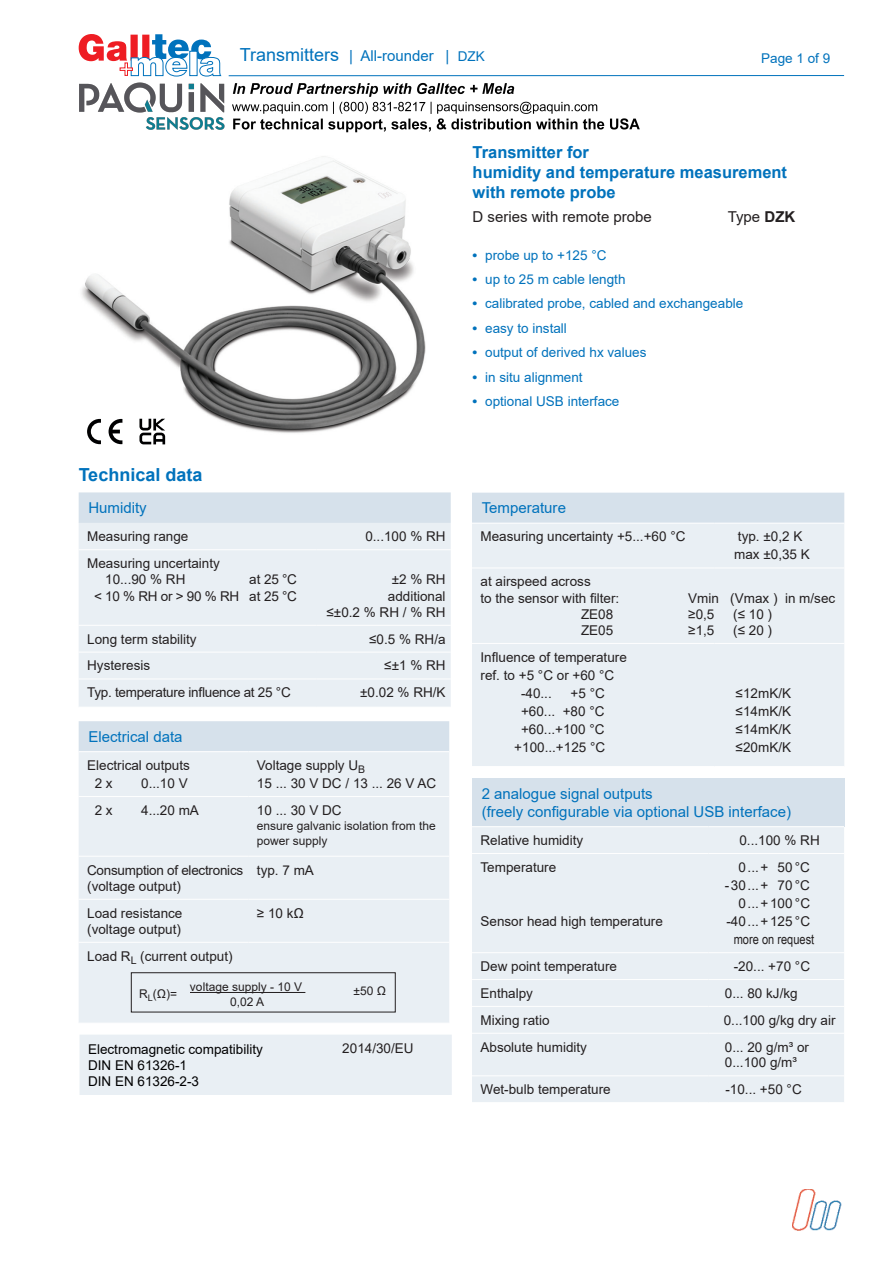
<style>
.page{position:relative;width:893px;height:1263px;background:#fff}
.page>*{position:absolute;margin:0;border:0;box-sizing:border-box;transform-origin:0 0}
.t1{font:700 18px "Arial";color:#0072bc}
.t2{font:700 16.5px/19.8px "Arial";color:#0072bc}
.t3{font:15px/18px "Arial";color:#0072bc}
.t4{font:15px "Arial";color:#231f20}
.t5{font:13.5px/18px "Arial";color:#231f20}
.t6{font:13.5px "Arial";color:#0072bc}
.t7{font:13.5px/16.2px "Arial";letter-spacing:-.02em;color:#231f20;text-align:right}
.t8{font:13.5px/16.2px "Arial";color:#000001}
.t9{font:13.5px "Arial Narrow";color:#231f20}
.t10{font:12px/15px "Arial";color:#231f20}
.s1{font-size:18px}
.s2{font-size:13.5px}
.s3{font-weight:700}
</style>
<div class="page">
<svg style="left:79px;top:34px;width:143px;height:43px"></svg>
<hr style="left:229px;top:75px;width:615px;height:1px;background:#0072bc">
<img style="left:792px;top:1189px;width:50px;height:42px">
<img style="left:81px;top:156px;width:345px;height:286px">
<svg style="left:87px;top:419px;width:14px;height:25px"></svg>
<svg style="left:109px;top:419px;width:13px;height:25px"></svg>
<svg style="left:139px;top:419px;width:26px;height:25px"></svg>
<div style="left:79px;top:492px;width:372px;height:31px;background:#d6e1eb"></div>
<div style="left:79px;top:523px;width:372px;height:184px;background:#e9eff4"></div>
<hr style="left:79px;top:549px;width:238px;height:1px;background:#fff">
<hr style="left:317px;top:549px;width:134px;height:1px;background:#fff">
<hr style="left:79px;top:625px;width:238px;height:1px;background:#fff">
<hr style="left:317px;top:625px;width:134px;height:1px;background:#fff">
<hr style="left:79px;top:652px;width:238px;height:1px;background:#fff">
<hr style="left:317px;top:652px;width:134px;height:1px;background:#fff">
<hr style="left:79px;top:678px;width:238px;height:1px;background:#fff">
<hr style="left:317px;top:678px;width:134px;height:1px;background:#fff">
<div style="left:79px;top:721px;width:370px;height:30px;background:#d6e1eb"></div>
<div style="left:79px;top:752px;width:370px;height:271px;background:#e9eff4"></div>
<hr style="left:79px;top:796px;width:169px;height:1px;background:#fff">
<hr style="left:248px;top:796px;width:201px;height:1px;background:#fff">
<hr style="left:79px;top:856px;width:169px;height:1px;background:#fff">
<hr style="left:248px;top:856px;width:201px;height:1px;background:#fff">
<hr style="left:79px;top:899px;width:169px;height:1px;background:#fff">
<hr style="left:248px;top:899px;width:201px;height:1px;background:#fff">
<hr style="left:79px;top:942px;width:169px;height:1px;background:#fff">
<hr style="left:248px;top:942px;width:201px;height:1px;background:#fff">
<div style="left:472px;top:493px;width:372px;height:30px;background:#d6e1eb"></div>
<div style="left:472px;top:524px;width:372px;height:242px;background:#e9eff4"></div>
<hr style="left:472px;top:568px;width:242px;height:1px;background:#fff">
<hr style="left:714px;top:568px;width:130px;height:1px;background:#fff">
<hr style="left:472px;top:643px;width:242px;height:1px;background:#fff">
<hr style="left:714px;top:643px;width:130px;height:1px;background:#fff">
<div style="left:472px;top:778px;width:372px;height:49px;background:#d6e1eb"></div>
<div style="left:472px;top:827px;width:372px;height:275px;background:#e9eff4"></div>
<hr style="left:472px;top:1006px;width:236px;height:1px;background:#fff">
<hr style="left:708px;top:1006px;width:136px;height:1px;background:#fff">
<hr style="left:472px;top:1033px;width:236px;height:1px;background:#fff">
<hr style="left:708px;top:1033px;width:136px;height:1px;background:#fff">
<hr style="left:472px;top:1075px;width:236px;height:1px;background:#fff">
<hr style="left:708px;top:1075px;width:136px;height:1px;background:#fff">
<hr style="left:472px;top:853px;width:236px;height:1px;background:#fff">
<hr style="left:708px;top:853px;width:136px;height:1px;background:#fff">
<hr style="left:472px;top:979px;width:236px;height:1px;background:#fff">
<hr style="left:708px;top:979px;width:136px;height:1px;background:#fff">
<hr style="left:472px;top:952px;width:236px;height:1px;background:#fff">
<hr style="left:708px;top:952px;width:136px;height:1px;background:#fff">
<hr style="left:472px;top:826px;width:236px;height:1px;background:#fff">
<hr style="left:708px;top:826px;width:136px;height:1px;background:#fff">
<div style="left:131px;top:972px;width:264px;height:40px;border:1px solid #231f20"></div>
<hr style="left:190px;top:992px;width:115px;height:1px;background:#231f20">
<div style="left:80px;top:1035px;width:372px;height:60px;background:#e9eff4"></div>
<img style="left:80px;top:82px;width:560px;height:51px">
<p class="t3" style="left:240px;top:46px;width:247px"><span class="s1">Transmitters</span> | All-rounder | <span class="s2">DZK</span></p>
<p class="t6" style="left:761px;top:49px;width:71px">Page 1 of 9</p>
<p class="t2" style="left:473px;top:143px;width:316px">Transmitter for<br>humidity and temperature measurement with remote probe</p>
<p class="t4" style="left:473px;top:206px;width:181px">D series with remote probe</p>
<p class="t4" style="left:728px;top:206px;width:69px">Type <span class="s3">DZK</span></p>
<h1 class="t1" style="left:79px;top:462px;width:125px">Technical data</h1>
<p class="t3" style="left:88px;top:499px;width:60px">Humidity</p>
<p class="t5" style="left:87px;top:527px;width:103px">Measuring range</p>
<p class="t5" style="left:365px;top:527px;width:82px">0...100 % RH</p>
<p class="t5" style="left:105px;top:555px;width:116px;line-height:16.2px;text-indent:-18px">Measuring uncertainty<br>10...90 % RH</p>
<p class="t7" style="left:94px;top:571px;width:204px">at 25 °C<br>&lt; 10 % RH or &gt; 90 % RH at 25 °C</p>
<p class="t5" style="left:327px;top:571px;width:121px;line-height:16.2px;text-align:right">±2 % RH<br>additional<br>≤±0.2 % RH / % RH</p>
<p class="t5" style="left:87px;top:630px;width:111px">Long term stability</p>
<p class="t5" style="left:369px;top:630px;width:78px">≤0.5 % RH/a</p>
<p class="t5" style="left:87px;top:657px;width:65px">Hysteresis</p>
<p class="t5" style="left:384px;top:657px;width:63px">≤±1 % RH</p>
<p class="t7" style="left:87px;top:684px;width:205px">Typ. temperature influence at 25 °C</p>
<p class="t5" style="left:360px;top:683px;width:87px">±0.02 % RH/K</p>
<p class="t3" style="left:88px;top:727px;width:96px">Electrical data</p>
<p class="t5" style="left:95px;top:756px;width:97px;text-indent:-8px">Electrical outputs<br>2 x</p>
<p class="t5" style="left:257px;top:756px;width:181px">Voltage supply U<sub>B<br></sub>15 ... 30 V DC / 13 ... 26 V AC</p>
<p class="t5" style="left:141px;top:774px;width:48px">0...10 V</p>
<p class="t5" style="left:95px;top:801px;width:20px">2 x</p>
<p class="t5" style="left:141px;top:801px;width:59px">4...20 mA</p>
<p class="t5" style="left:257px;top:801px;width:86px">10 ... 30 V DC</p>
<p class="t10" style="left:257px;top:818px;width:180px">ensure galvanic isolation from the power supply</p>
<p class="t7" style="left:87px;top:862px;width:158px;text-align:left">Consumption of electronics (voltage output)</p>
<p class="t5" style="left:257px;top:861px;width:59px">typ. 7 mA</p>
<p class="t5" style="left:87px;top:905px;width:97px;line-height:16.2px">Load resistance (voltage output)</p>
<p class="t5" style="left:257px;top:904px;width:49px">≥ 10 kΩ</p>
<p class="t5" style="left:87px;top:947px;width:147px">Load R<sub>L</sub> (current output)</p>
<p class="t10" style="left:139px;top:986px;width:39px">R<sub>L</sub>(Ω)=</p>
<p class="t10" style="left:190px;top:980px;width:114px;line-height:14.4px;text-align:center">voltage supply - 10 V<br>0,02 A</p>
<p class="t10" style="left:354px;top:983px;width:34px">±50 Ω</p>
<p class="t8" style="left:88px;top:1041px;width:176px">Electromagnetic compatibility<br>DIN EN 61326-1<br>DIN EN 61326-2-3</p>
<p class="t5" style="left:342px;top:1039px;width:73px">2014/30/EU</p>
<p class="t6" style="left:472px;top:246px;width:136px"><span class="s3">•</span> probe up to +125 °C</p>
<p class="t6" style="left:472px;top:270px;width:155px"><span class="s3">•</span> up to 25 m cable length</p>
<p class="t6" style="left:472px;top:294px;width:272px"><span class="s3">•</span> calibrated probe, cabled and exchangeable</p>
<p class="t6" style="left:472px;top:319px;width:96px"><span class="s3">•</span> easy to install</p>
<p class="t6" style="left:472px;top:343px;width:176px"><span class="s3">•</span> output of derived hx values</p>
<p class="t6" style="left:472px;top:368px;width:112px"><span class="s3">•</span> in situ alignment</p>
<p class="t6" style="left:472px;top:392px;width:149px"><span class="s3">•</span> optional USB interface</p>
<p class="t3" style="left:482px;top:499px;width:86px">Temperature</p>
<p class="t5" style="left:480px;top:528px;width:206px">Measuring uncertainty +5...+60 °C</p>
<p class="t5" style="left:734px;top:528px;width:77px">typ. ±0,2 K max ±0,35 K</p>
<p class="t5" style="left:480px;top:573px;width:140px;line-height:16.2px">at airspeed across<br>to the sensor with filter:</p>
<p class="t5" style="left:688px;top:589px;width:149px">Vmin (Vmax ) in m/sec</p>
<p class="t5" style="left:581px;top:605px;width:34px">ZE08</p>
<p class="t5" style="left:688px;top:605px;width:28px">≥0,5</p>
<p class="t5" style="left:733px;top:605px;width:40px">(≤ 10 )</p>
<p class="t5" style="left:581px;top:621px;width:34px">ZE05</p>
<p class="t5" style="left:688px;top:621px;width:28px">≥1,5</p>
<p class="t5" style="left:733px;top:621px;width:40px">(≤ 20 )</p>
<p class="t5" style="left:480px;top:648px;width:148px">Influence of temperature</p>
<p class="t5" style="left:480px;top:666px;width:135px">ref. to +5 °C or +60 °C</p>
<p class="t5" style="left:521px;top:684px;width:32px">-40...</p>
<p class="t5" style="left:514px;top:684px;width:92px;text-align:right">+5 °C<br>+60... +80 °C +60...+100 °C +100...+125 °C</p>
<p class="t5" style="left:736px;top:684px;width:57px;text-align:justify">≤12mK/K ≤14mK/K ≤14mK/K ≤20mK/K</p>
<p class="t3" style="left:482px;top:784px;width:311px">2 analogue signal outputs<br>(freely configurable via optional USB interface)</p>
<p class="t5" style="left:480px;top:831px;width:104px">Relative humidity</p>
<p class="t5" style="left:739px;top:831px;width:82px">0...100 % RH</p>
<p class="t5" style="left:480px;top:858px;width:77px">Temperature</p>
<p class="t5" style="left:738px;top:858px;width:73px">0 ... + 50 °C</p>
<p class="t5" style="left:725px;top:876px;width:87px;text-align:right">- 30 ... + 70 °C<br>0 ... + 100 °C -40 ... + 125 °C</p>
<p class="t9" style="left:734px;top:929px;width:82px">more on request</p>
<p class="t5" style="left:480px;top:912px;width:184px">Sensor head high temperature</p>
<p class="t5" style="left:480px;top:957px;width:138px">Dew point temperature</p>
<p class="t5" style="left:734px;top:957px;width:78px">-20... +70 °C</p>
<p class="t5" style="left:480px;top:984px;width:54px">Enthalpy</p>
<p class="t5" style="left:725px;top:984px;width:74px">0... 80 kJ/kg</p>
<p class="t5" style="left:480px;top:1011px;width:71px">Mixing ratio</p>
<p class="t5" style="left:724px;top:1011px;width:113px">0...100 g/kg dry air</p>
<p class="t5" style="left:480px;top:1038px;width:108px">Absolute humidity</p>
<p class="t5" style="left:725px;top:1039px;width:86px;line-height:15.8px">0... 20 g/m³ or<br>0...100 g/m³</p>
<p class="t5" style="left:480px;top:1080px;width:132px">Wet-bulb temperature</p>
<p class="t5" style="left:725px;top:1080px;width:78px">-10... +50 °C</p>
</div>
